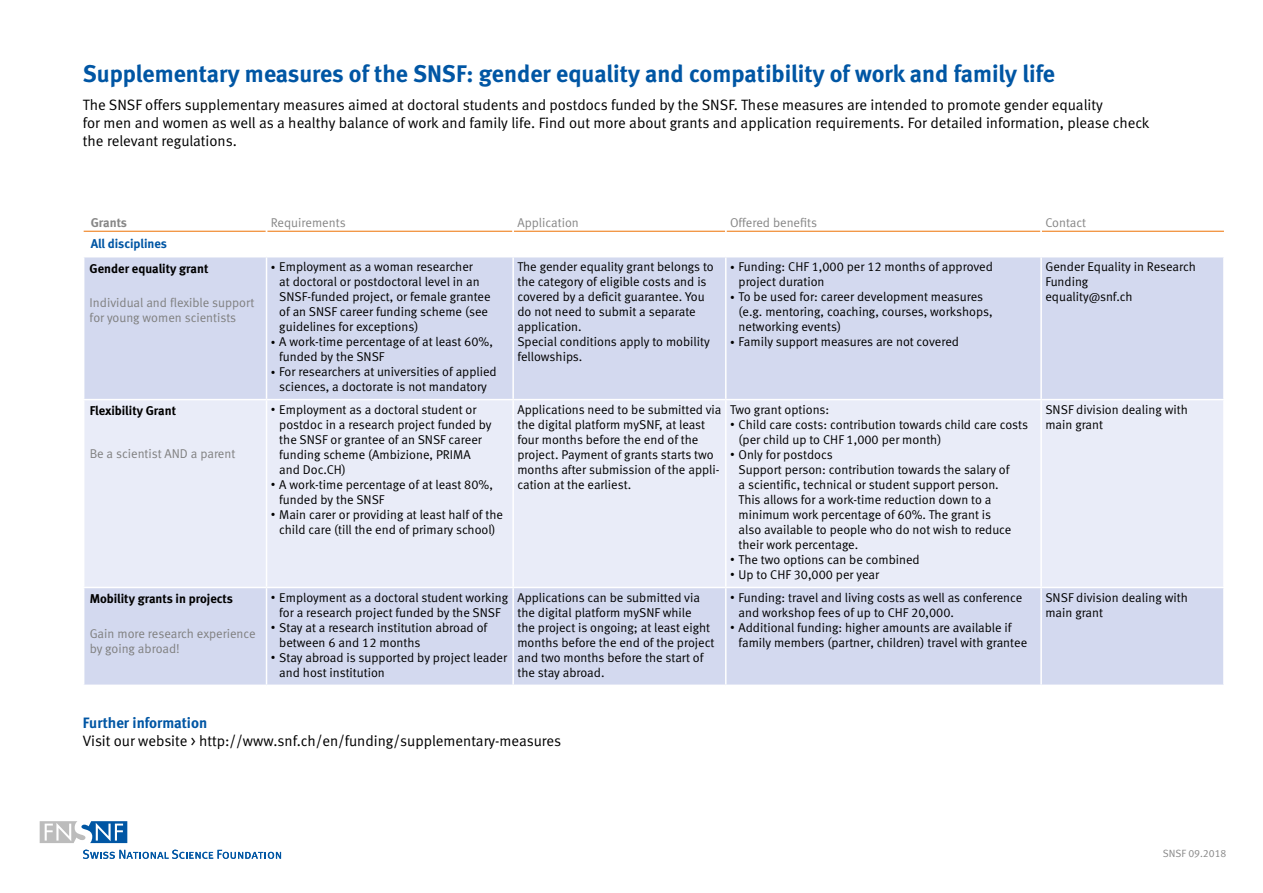
<style>
.page{position:relative;width:1263px;height:893px;background:#fff}
.page>*{position:absolute;margin:0;border:0;box-sizing:border-box;transform-origin:0 0}
.t1{font:24px "Meta Bold LF";color:#0056a4}
.t2{font:15px/18px "Meta Normal LF";color:#000}
.t3{font:15px "Meta Bold LF";color:#0056a4}
.t4{font:12.75px/15px "Meta Normal LF";color:#000}
.t5{font:12.75px/15px "Meta Normal LF";color:#808080}
.t6{font:12.75px "Meta Bold LF";color:#000}
.t7{font:12.75px "Meta Normal LF";color:#878787}
.t8{font:12.75px "Meta Bold LF";letter-spacing:-.005em;color:#0056a4}
.t9{font:12.75px "Meta Bold LF";color:#878787}
.t10{font:10.5px "Meta Normal LF";color:#878787}
.s1{font-family:"Minion Pro";font-size:12px}
</style>
<div class="page">
<svg style="left:83px;top:850px;width:198px;height:9px"></svg>
<div style="left:38px;top:820px;width:91px;height:24px;border:3px solid #fff"></div>
<svg style="left:40px;top:821px;width:87px;height:22px"></svg>
<div style="left:84px;top:257px;width:1139px;height:428px;background:#d3d9ef"></div>
<div style="left:84px;top:400px;width:1139px;height:187px;background:#e9ecf8"></div>
<hr style="left:266px;top:257px;width:1px;height:142px;background:#fff">
<hr style="left:266px;top:588px;width:1px;height:97px;background:#fff">
<hr style="left:83px;top:399px;width:183px;height:1px;background:#fff">
<hr style="left:83px;top:587px;width:183px;height:1px;background:#fff">
<hr style="left:266px;top:400px;width:1px;height:187px;background:#fff">
<hr style="left:84px;top:231px;width:182px;height:1px;background:#ee7203">
<hr style="left:267px;top:231px;width:245px;height:1px;background:#ee7203">
<hr style="left:514px;top:231px;width:211px;height:1px;background:#ee7203">
<hr style="left:726px;top:231px;width:314px;height:1px;background:#ee7203">
<hr style="left:1042px;top:231px;width:182px;height:1px;background:#ee7203">
<hr style="left:512px;top:257px;width:2px;height:142px;background:#fff">
<hr style="left:725px;top:257px;width:1px;height:142px;background:#fff">
<hr style="left:1040px;top:257px;width:2px;height:142px;background:#fff">
<hr style="left:512px;top:400px;width:2px;height:187px;background:#fff">
<hr style="left:725px;top:400px;width:1px;height:187px;background:#fff">
<hr style="left:1040px;top:400px;width:2px;height:187px;background:#fff">
<hr style="left:512px;top:588px;width:2px;height:97px;background:#fff">
<hr style="left:725px;top:588px;width:1px;height:97px;background:#fff">
<hr style="left:1040px;top:588px;width:2px;height:97px;background:#fff">
<hr style="left:266px;top:399px;width:247px;height:1px;background:#fff">
<hr style="left:513px;top:399px;width:213px;height:1px;background:#fff">
<hr style="left:726px;top:399px;width:315px;height:1px;background:#fff">
<hr style="left:1041px;top:399px;width:184px;height:1px;background:#fff">
<hr style="left:266px;top:587px;width:247px;height:1px;background:#fff">
<hr style="left:513px;top:587px;width:213px;height:1px;background:#fff">
<hr style="left:726px;top:587px;width:315px;height:1px;background:#fff">
<hr style="left:1041px;top:587px;width:184px;height:1px;background:#fff">
<h1 class="t1" style="left:83px;top:60px;width:973px">Supplementary measures of the SNSF: gender equality and compatibility of work and family life</h1>
<p class="t2" style="left:83px;top:95px;width:1068px">The SNSF offers supplementary measures aimed at doctoral students and postdocs funded by the SNSF. These measures are intended to promote gender equality<br>for men and women as well as a healthy balance of work and family life. Find out more about grants and application requirements. For detailed information, please check the relevant regulations.</p>
<p class="t9" style="left:91px;top:215px;width:38px">Grants</p>
<p class="t7" style="left:271px;top:215px;width:76px">Requirements</p>
<p class="t7" style="left:517px;top:215px;width:63px">Application</p>
<p class="t7" style="left:730px;top:215px;width:89px">Offered benefits</p>
<p class="t7" style="left:1045px;top:215px;width:42px">Contact</p>
<p class="t8" style="left:91px;top:235px;width:78px">All disciplines</p>
<p class="t6" style="left:90px;top:261px;width:120px">Gender equality grant</p>
<p class="t5" style="left:90px;top:295px;width:166px">Individual and flexible support for young women scientists</p>
<p class="t4" style="left:517px;top:259px;width:198px">The gender equality grant belongs to the category of eligible costs and is covered by a deficit guarantee. You do not need to submit a separate application.<br>Special conditions apply to mobility fellowships.</p>
<p class="t4" style="left:738px;top:259px;width:256px;text-indent:-9px"><span class="s1">•</span> Funding: CHF 1,000 per 12 months of approved project duration</p>
<p class="t4" style="left:279px;top:259px;width:213px;text-indent:-9px"><span class="s1">•</span> Employment as a woman researcher<br>at doctoral or postdoctoral level in an SNSF-funded project, or female grantee of an SNSF career funding scheme (see guidelines for exceptions)</p>
<p class="t4" style="left:279px;top:334px;width:215px;text-indent:-9px"><span class="s1">•</span> A work-time percentage of at least 60%, funded by the SNSF</p>
<p class="t4" style="left:271px;top:364px;width:227px;text-align:center"><span class="s1">•</span> For researchers at universities of applied sciences, a doctorate is not mandatory</p>
<p class="t4" style="left:1045px;top:259px;width:152px">Gender Equality in Research<br>Funding<br>equality@snf.ch</p>
<p class="t4" style="left:738px;top:289px;width:256px;text-indent:-9px"><span class="s1">•</span> To be used for: career development measures (e.g. mentoring, coaching, courses, workshops, networking events)</p>
<p class="t4" style="left:730px;top:334px;width:230px"><span class="s1">•</span> Family support measures are not covered</p>
<p class="t6" style="left:90px;top:403px;width:88px">Flexibility Grant</p>
<p class="t5" style="left:90px;top:446px;width:147px">Be a scientist AND a parent</p>
<p class="t6" style="left:90px;top:591px;width:145px">Mobility grants in projects</p>
<p class="t5" style="left:90px;top:626px;width:168px">Gain more research experience by going abroad!</p>
<p class="t4" style="left:279px;top:402px;width:214px;text-indent:-9px"><span class="s1">•</span> Employment as a doctoral student or postdoc in a research project funded by the SNSF or grantee of an SNSF career funding scheme (Ambizione, PRIMA and Doc.CH)</p>
<p class="t4" style="left:279px;top:477px;width:215px;text-indent:-9px"><span class="s1">•</span> A work-time percentage of at least 80%, funded by the SNSF</p>
<p class="t4" style="left:271px;top:507px;width:234px;text-align:center"><span class="s1">•</span> Main carer or providing at least half of the child care (till the end of primary school)</p>
<p class="t4" style="left:271px;top:590px;width:239px;text-align:center"><span class="s1">•</span> Employment as a doctoral student working for a research project funded by the SNSF</p>
<p class="t4" style="left:279px;top:620px;width:210px;text-indent:-9px"><span class="s1">•</span> Stay at a research institution abroad of between 6 and 12 months</p>
<p class="t4" style="left:279px;top:650px;width:229px;text-indent:-9px"><span class="s1">•</span> Stay abroad is supported by project leader and host institution</p>
<p class="t4" style="left:517px;top:402px;width:206px">Applications need to be submitted via the digital platform mySNF, at least four months before the end of the project. Payment of grants starts two months after submission of the appli&shy;cation at the earliest.</p>
<p class="t4" style="left:730px;top:402px;width:101px">Two grant options:</p>
<p class="t4" style="left:738px;top:417px;width:291px;text-indent:-9px"><span class="s1">•</span> Child care costs: contribution towards child care costs (per child up to CHF 1,000 per month)</p>
<p class="t4" style="left:738px;top:447px;width:274px;text-indent:-9px"><span class="s1">•</span> Only for postdocs<br>Support person: contribution towards the salary of a scientific, technical or student support person.<br>This allows for a work-time reduction down to a minimum work percentage of 60%. The grant is also available to people who do not wish to reduce their work percentage.</p>
<p class="t4" style="left:730px;top:552px;width:191px"><span class="s1">•</span> The two options can be combined</p>
<p class="t4" style="left:730px;top:567px;width:151px"><span class="s1">•</span> Up to CHF 30,000 per year</p>
<p class="t4" style="left:517px;top:590px;width:199px">Applications can be submitted via the digital platform mySNF while<br>the project is ongoing; at least eight months before the end of the project and two months before the start of the stay abroad.</p>
<p class="t4" style="left:738px;top:590px;width:285px;text-indent:-9px"><span class="s1">•</span> Funding: travel and living costs as well as conference and workshop fees of up to CHF 20,000.</p>
<p class="t4" style="left:738px;top:620px;width:290px;text-indent:-9px"><span class="s1">•</span> Additional funding: higher amounts are available if family members (partner, children) travel with grantee</p>
<p class="t3" style="left:83px;top:714px;width:126px">Further information</p>
<p class="t2" style="left:83px;top:732px;width:480px">Visit our website &gt; http://www.snf.ch/en/funding/supplementary-measures</p>
<p class="t4" style="left:1045px;top:402px;width:144px">SNSF division dealing with main grant</p>
<p class="t4" style="left:1045px;top:590px;width:144px">SNSF division dealing with main grant</p>
<p class="t10" style="left:1163px;top:847px;width:65px">SNSF 09.2018</p>
</div>
